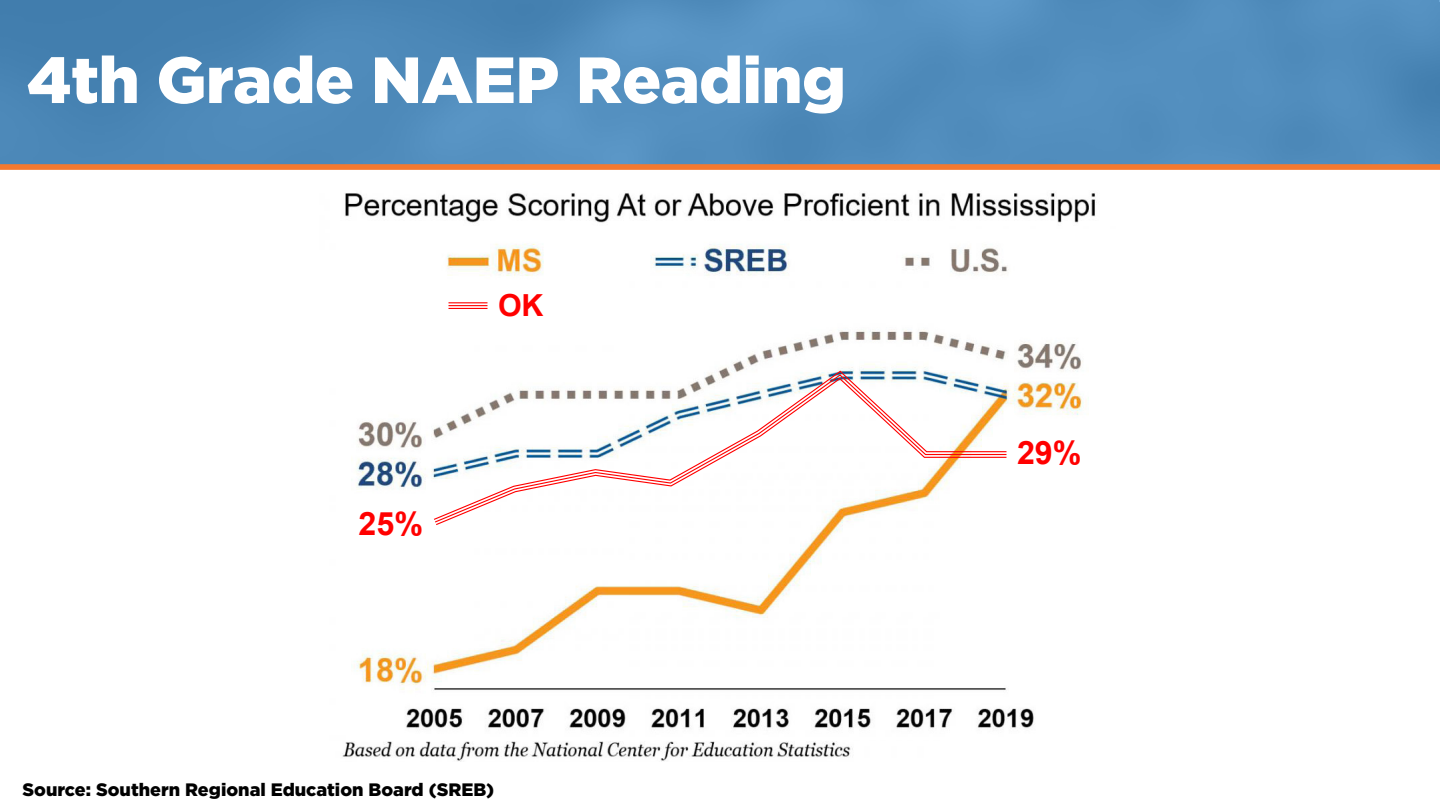
<style>
.page{position:relative;width:1440px;height:810px;background:#fff}
.page>*{position:absolute;margin:0;border:0;box-sizing:border-box;transform-origin:0 0}
.t1{font:900 65.1px "Gotham";letter-spacing:-.01em;color:#fff}
.t2{font:700 32.25px "Arial";color:#f00}
.t3{font:700 30.38px "Arial";color:#f00}
.t4{font:900 18px "Gotham";color:#000}
</style>
<div class="page">
<div style="left:0;top:0;width:1440px;height:166px;background:linear-gradient(to right,#4a86b6,#5490c0)"></div>
<div style="left:0;top:164px;width:1440px;height:6px;background:#f37930"></div>
<img style="left:356px;top:244px;width:731px;height:485px">
<svg style="left:433px;top:370px;width:575px;height:151px"></svg>
<svg style="left:434px;top:374px;width:574px;height:149px"></svg>
<svg style="left:435px;top:377px;width:573px;height:149px"></svg>
<hr style="left:448px;top:302px;width:40px;height:1px;background:#f00">
<hr style="left:448px;top:305px;width:40px;height:1px;background:#f00">
<hr style="left:448px;top:308px;width:40px;height:1px;background:#f00">
<img style="left:342px;top:741px;width:511px;height:21px">
<img style="left:345px;top:193px;width:750px;height:30px">
<p class="t1" style="left:27px;top:42px;width:821px">4th Grade NAEP Reading</p>
<p class="t3" style="left:498px;top:285px;width:47px">OK</p>
<p class="t2" style="left:358px;top:502px;width:66px">25%</p>
<p class="t4" style="left:22px;top:779px;width:473px">Source: Southern Regional Education Board (SREB)</p>
<p class="t2" style="left:1017px;top:432px;width:66px">29%</p>
</div>
